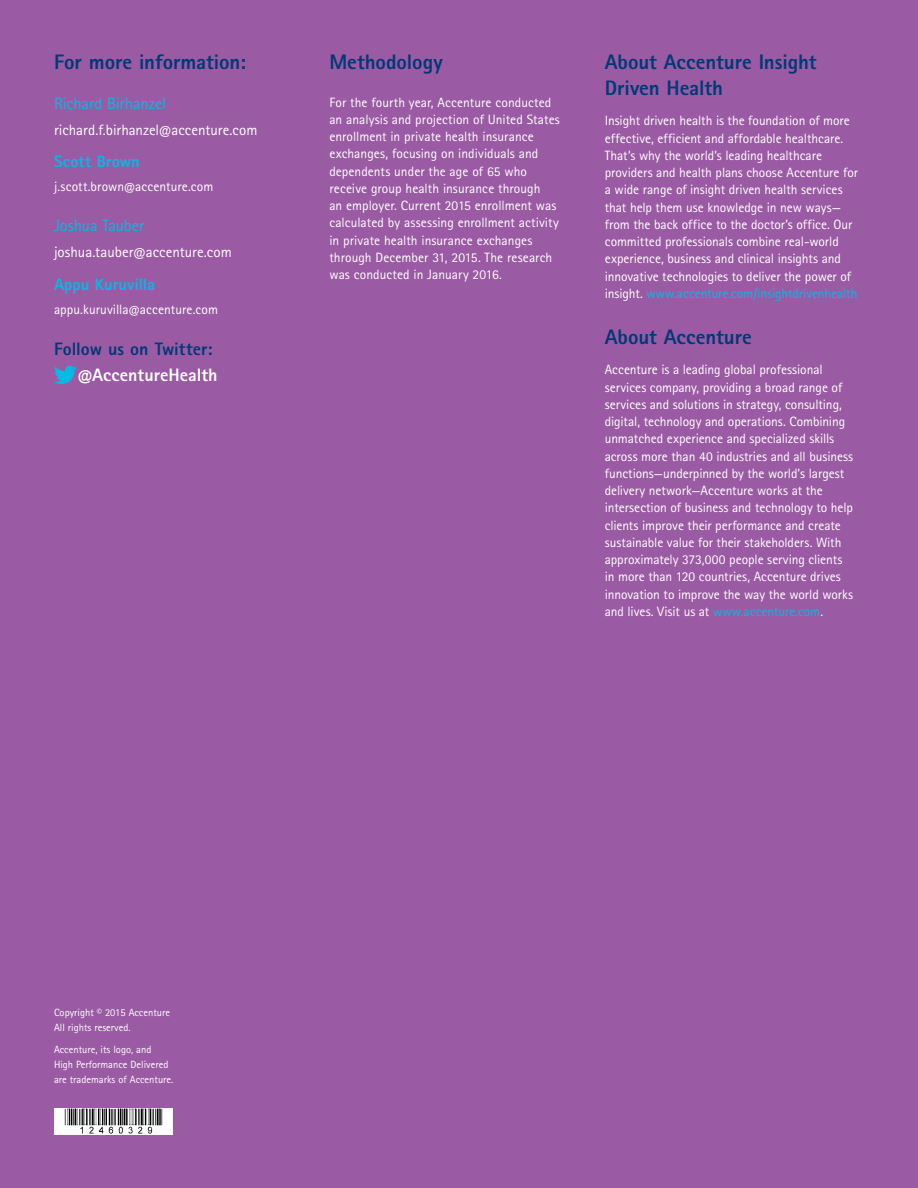
<style>
.page{position:relative;width:918px;height:1188px;background:#9b5ba4}
.page>*{position:absolute;margin:0;border:0;box-sizing:border-box;transform-origin:0 0}
.t1{font:800 21px/25.5px "Rotis Sans Seriffor ACN";letter-spacing:-.005em;color:#003976}
.t2{font:800 18px "Rotis Sans Seriffor ACN";color:#003976}
.t3{font:800 18px "Rotis Sans Seriffor ACN";color:#fff}
.t4{font:16.5px "Rotis Sans Seriffor ACN";letter-spacing:-.01em;color:#00bbe5}
.t5{font:800 16.5px "Rotis Sans Seriffor ACN";color:#00bbe5}
.t6{font:15px "Rotis Sans Seriffor ACN";color:#fff}
.t7{font:13.5px/17.2px "Rotis Sans Seriffor ACN";letter-spacing:-.005em;color:#fff}
.t8{font:10.5px/15px "Rotis Sans Seriffor ACN";color:#fff}
.s1{color:#00bbe5}
</style>
<div class="page">
<img style="left:54px;top:1108px;width:119px;height:27px">
<svg style="left:54px;top:366px;width:23px;height:18px"></svg>
<h1 class="t1" style="left:54px;top:49px;width:194px">For more information:</h1>
<p class="t4" style="left:54px;top:94px;width:114px">Richard Birhanzel</p>
<p class="t6" style="left:54px;top:121px;width:205px">richard.f.birhanzel@accenture.com</p>
<p class="t5" style="left:54px;top:151px;width:87px">Scott Brown</p>
<p class="t7" style="left:54px;top:178px;width:161px">j.scott.brown@accenture.com</p>
<p class="t4" style="left:54px;top:216px;width:92px">Joshua Tauber</p>
<p class="t6" style="left:54px;top:243px;width:179px">joshua.tauber@accenture.com</p>
<p class="t5" style="left:54px;top:274px;width:103px">Appu Kuruvilla</p>
<p class="t7" style="left:54px;top:301px;width:166px">appu.kuruvilla@accenture.com</p>
<h2 class="t2" style="left:54px;top:338px;width:160px">Follow us on Twitter:</h2>
<h2 class="t3" style="left:78px;top:363px;width:141px">@AccentureHealth</h2>
<h1 class="t1" style="left:329px;top:49px;width:115px">Methodology</h1>
<p class="t7" style="left:329px;top:94px;width:232px">For the fourth year, Accenture conducted an analysis and projection of United States enrollment in private health insurance exchanges, focusing on individuals and dependents under the age of 65 who receive group health insurance through<br>an employer. Current 2015 enrollment was calculated by assessing enrollment activity in private health insurance exchanges through December 31, 2015. The research was conducted in January 2016.</p>
<h1 class="t1" style="left:605px;top:49px;width:213px">About Accenture Insight<br>Driven Health</h1>
<p class="t7" style="left:605px;top:112px;width:255px">Insight driven health is the foundation of more effective, efficient and affordable healthcare.<br>That’s why the world’s leading healthcare providers and health plans choose Accenture for a wide range of insight driven health services that help them use knowledge in new ways— from the back office to the doctor’s office. Our committed professionals combine real-world experience, business and clinical insights and innovative technologies to deliver the power of insight. <span class="s1">www.accenture.com/insightdrivenhealth</span></p>
<h1 class="t1" style="left:605px;top:323px;width:149px">About Accenture</h1>
<p class="t7" style="left:605px;top:361px;width:250px">Accenture is a leading global professional services company, providing a broad range of services and solutions in strategy, consulting, digital, technology and operations. Combining unmatched experience and specialized skills across more than 40 industries and all business functions—underpinned by the world’s largest delivery network—Accenture works at the intersection of business and technology to help clients improve their performance and create sustainable value for their stakeholders. With approximately 373,000 people serving clients in more than 120 countries, Accenture drives innovation to improve the way the world works and lives. Visit us at <span class="s1">www.accenture.com</span>.</p>
<p class="t8" style="left:54px;top:1005px;width:118px">Copyright © 2015 Accenture<br>All rights reserved.</p>
<p class="t8" style="left:54px;top:1042px;width:121px">Accenture, its logo, and<br>High Performance Delivered are trademarks of Accenture.</p>
<p class="t8" style="left:54px;top:1007px;width:118px">Copyright © 2015 Accenture<br>All rights reserved.</p>
<p class="t8" style="left:54px;top:1044px;width:121px">Accenture, its logo, and<br>High Performance Delivered are trademarks of Accenture.</p>
</div>
